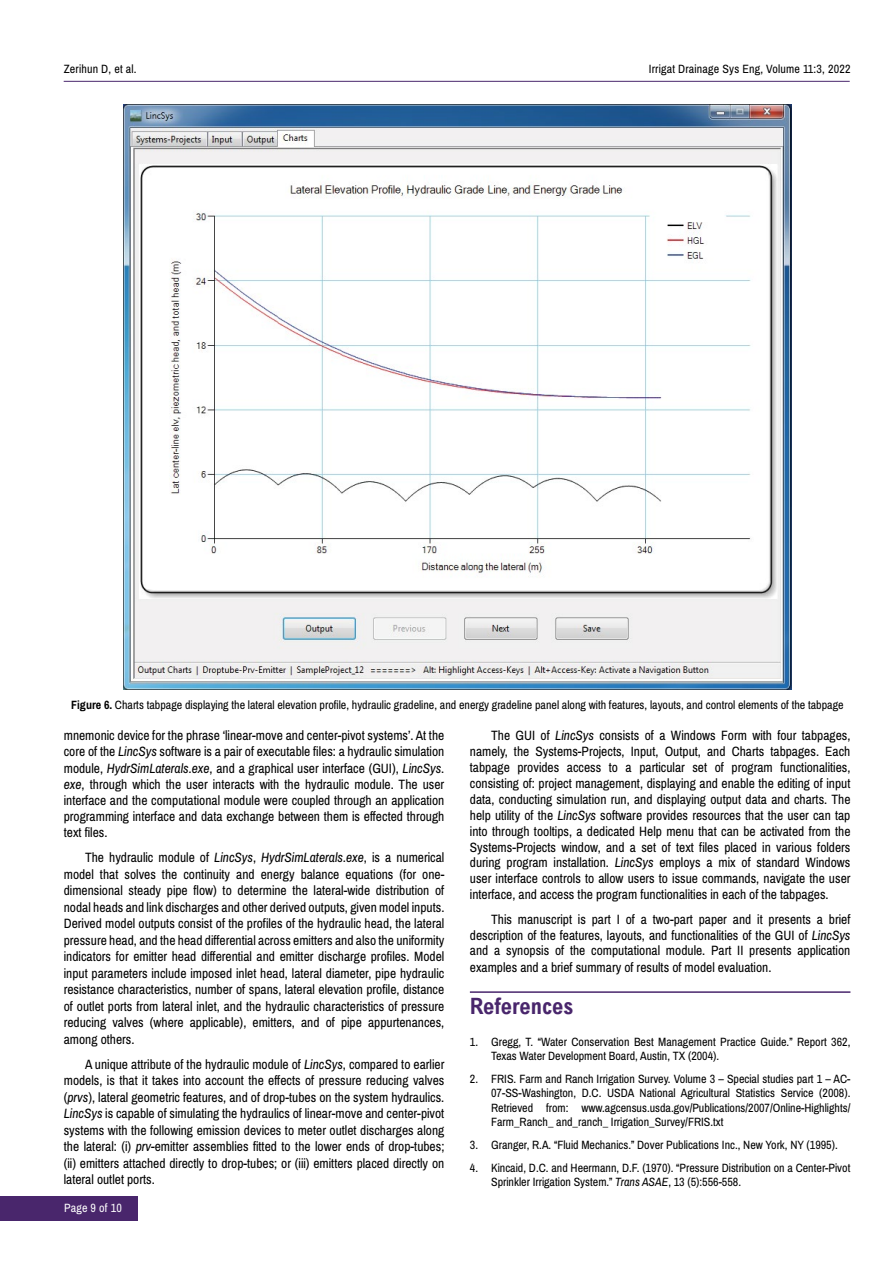
<style>
.page{position:relative;width:893px;height:1263px;background:#fff}
.page>*{position:absolute;margin:0;border:0;box-sizing:border-box;transform-origin:0 0}
.t1{font:700 condensed 22.5px "Arial";color:#49266c}
.t2{font:13.5px/16.5px "Archivo Narrow";color:#000;text-align:justify}
.t3{font:12px/14.4px "Archivo Narrow";color:#000}
.t4{font:12px "Archivo Narrow";letter-spacing:.015em;color:#fff}
.s1{font-weight:700}
.s2{font-style:italic}
</style>
<div class="page">
<hr style="left:64px;top:81px;width:786px;height:1px;background:#49266c">
<div style="left:0;top:1196px;width:137px;height:24px;background:#49266c"></div>
<img style="left:124px;top:105px;width:667px;height:584px">
<hr style="left:470px;top:991px;width:380px;height:2px;background:#49266c">
<p class="t3" style="left:64px;top:61px;width:74px">Zerihun D, et al.</p>
<p class="t3" style="left:649px;top:61px;width:203px">Irrigat Drainage Sys Eng, Volume 11:3, 2022</p>
<p class="t3" style="left:71px;top:698px;width:774px"><span class="s1">Figure 6.</span> Charts tabpage displaying the lateral elevation profile, hydraulic gradeline, and energy gradeline panel along with features, layouts, and control elements of the tabpage</p>
<p class="t2" style="left:64px;top:728px;width:382px">mnemonic device for the phrase ‘linear-move and center-pivot systems’. At the core of the <span class="s2">LincSys</span> software is a pair of executable files: a hydraulic simulation module, <span class="s2">HydrSimLaterals.exe</span>, and a graphical user interface (GUI), <span class="s2">LincSys</span>. <span class="s2">exe</span>, through which the user interacts with the hydraulic module. The user interface and the computational module were coupled through an application programming interface and data exchange between them is effected through text files.</p>
<p class="t2" style="left:64px;top:850px;width:382px;text-indent:21px">The hydraulic module of <span class="s2">LincSys</span>, <span class="s2">HydrSimLaterals.exe</span>, is a numerical model that solves the continuity and energy balance equations (for one&shy;dimensional steady pipe flow) to determine the lateral-wide distribution of nodal heads and link discharges and other derived outputs, given model inputs.<br>Derived model outputs consist of the profiles of the hydraulic head, the lateral pressure head, and the head differential across emitters and also the uniformity indicators for emitter head differential and emitter discharge profiles. Model input parameters include imposed inlet head, lateral diameter, pipe hydraulic resistance characteristics, number of spans, lateral elevation profile, distance of outlet ports from lateral inlet, and the hydraulic characteristics of pressure reducing valves (where applicable), emitters, and of pipe appurtenances, among others.</p>
<p class="t2" style="left:64px;top:1056px;width:382px;text-indent:21px">A unique attribute of the hydraulic module of <span class="s2">LincSys</span>, compared to earlier models, is that it takes into account the effects of pressure reducing valves (<span class="s2">prvs</span>), lateral geometric features, and of drop-tubes on the system hydraulics.<br><span class="s2">LincSys</span> is capable of simulating the hydraulics of linear-move and center-pivot systems with the following emission devices to meter outlet discharges along the lateral: (i) <span class="s2">prv-</span>emitter assemblies fitted to the lower ends of drop-tubes; (ii) emitters attached directly to drop-tubes; or (iii) emitters placed directly on lateral outlet ports.</p>
<p class="t2" style="left:470px;top:728px;width:382px;line-height:15.9px;text-indent:21px">The GUI of <span class="s2">LincSys</span> consists of a Windows Form with four tabpages, namely, the Systems-Projects, Input, Output, and Charts tabpages. Each tabpage provides access to a particular set of program functionalities, consisting of: project management, displaying and enable the editing of input data, conducting simulation run, and displaying output data and charts. The help utility of the <span class="s2">LincSys</span> software provides resources that the user can tap into through tooltips, a dedicated Help menu that can be activated from the Systems-Projects window, and a set of text files placed in various folders during program installation. <span class="s2">LincSys</span> employs a mix of standard Windows user interface controls to allow users to issue commands, navigate the user interface, and access the program functionalities in each of the tabpages.</p>
<p class="t2" style="left:470px;top:911px;width:382px;line-height:16px;text-indent:21px">This manuscript is part I of a two-part paper and it presents a brief description of the features, layouts, and functionalities of the GUI of <span class="s2">LincSys </span>and a synopsis of the computational module. Part II presents application examples and a brief summary of results of model evaluation.</p>
<h1 class="t1" style="left:470px;top:993px;width:105px">References</h1>
<p class="t3" style="left:491px;top:1034px;width:361px;text-indent:-21px">1. Gregg, T. “Water Conservation Best Management Practice Guide.” Report 362,<br>Texas Water Development Board, Austin, TX (2004).</p>
<p class="t3" style="left:491px;top:1072px;width:361px;text-align:justify;text-indent:-21px">2. FRIS. Farm and Ranch Irrigation Survey. Volume 3 – Special studies part 1 – AC-07-SS-Washington, D.C. USDA National Agricultural Statistics Service (2008).<br>Retrieved from: www.agcensus.usda.gov/Publications/2007/Online-Highlights/ Farm_Ranch_ and_ranch_ Irrigation_Survey/FRIS.txt</p>
<p class="t3" style="left:470px;top:1138px;width:369px">3. Granger, R.A. “Fluid Mechanics.” Dover Publications Inc., New York, NY (1995).</p>
<p class="t3" style="left:491px;top:1161px;width:361px;text-indent:-21px">4. Kincaid, D.C. and Heermann, D.F. (1970). “Pressure Distribution on a Center-Pivot<br>Sprinkler Irrigation System.” <span class="s2">Trans ASAE</span>, 13 (5):556-558.</p>
<p class="t4" style="left:64px;top:1201px;width:59px">Page 9 of 10</p>
</div>
